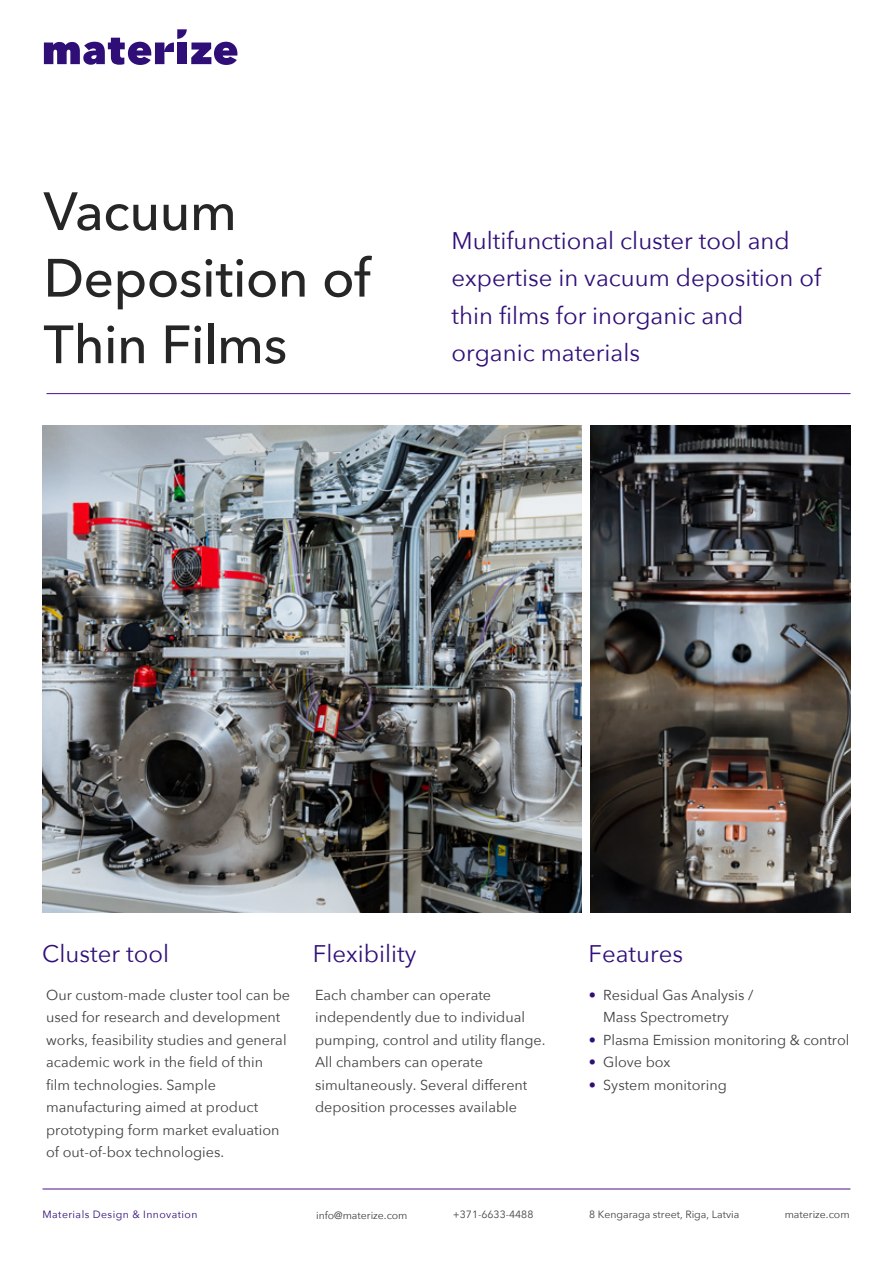
<style>
.page{position:relative;width:893px;height:1263px;background:#fff}
.page>*{position:absolute;margin:0;border:0;box-sizing:border-box;transform-origin:0 0}
.t1{font:500 53.25px/66.6px "Avenir Next";letter-spacing:-.01em;color:#262626}
.t2{font:24px/37.5px "Avenir Next";color:#300e77}
.t3{font:14.4px/22.5px "Avenir Next";color:#404040}
.t4{font:10.5px "Avenir Next";color:#404040}
.t5{font:10.5px "Avenir Next";letter-spacing:.04em;color:#300e77}
.s1{color:#300e77}
</style>
<div class="page">
<hr style="left:43px;top:1188px;width:807px;height:1px;background:#4c0f8f">
<img style="left:42px;top:426px;width:539px;height:487px">
<svg style="left:44px;top:29px;width:193px;height:36px"></svg>
<hr style="left:46px;top:393px;width:804px;height:1px;background:#4c0f8f">
<img style="left:591px;top:426px;width:259px;height:487px">
<h1 class="t1" style="left:43px;top:176px;width:329px">Vacuum<br>Deposition of<br>Thin Films</h1>
<h2 class="t2" style="left:452px;top:220px;width:371px">Multifunctional cluster tool and expertise in vacuum deposition of thin films for inorganic and organic materials</h2>
<h2 class="t2" style="left:42px;top:934px;width:128px">Cluster tool</h2>
<h2 class="t2" style="left:313px;top:934px;width:105px">Flexibility</h2>
<h2 class="t2" style="left:589px;top:934px;width:96px">Features</h2>
<p class="t3" style="left:46px;top:983px;width:245px">Our custom-made cluster tool can be used for research and development works, feasibility studies and general academic work in the field of thin film technologies. Sample manufacturing aimed at product prototyping form market evaluation of out-of-box technologies.</p>
<p class="t3" style="left:315px;top:983px;width:232px">Each chamber can operate independently due to individual pumping, control and utility flange.<br>All chambers can operate simultaneously. Several different deposition processes available</p>
<p class="t3" style="left:603px;top:983px;width:152px;text-indent:-14px"><span class="s1">•</span> Residual Gas Analysis /<br>Mass Spectrometry</p>
<p class="t3" style="left:589px;top:1028px;width:262px"><span class="s1">•</span> Plasma Emission monitoring &amp; control</p>
<p class="t3" style="left:589px;top:1050px;width:83px"><span class="s1">•</span> Glove box</p>
<p class="t3" style="left:589px;top:1073px;width:139px"><span class="s1">•</span> System monitoring</p>
<p class="t5" style="left:43px;top:1206px;width:156px">Materials Design &amp; Innovation</p>
<p class="t4" style="left:316px;top:1206px;width:93px">info@materize.com</p>
<p class="t4" style="left:453px;top:1206px;width:82px">+371-6633-4488</p>
<p class="t4" style="left:589px;top:1206px;width:152px">8 Kengaraga street, Riga, Latvia</p>
<p class="t4" style="left:785px;top:1206px;width:66px">materize.com</p>
</div>
